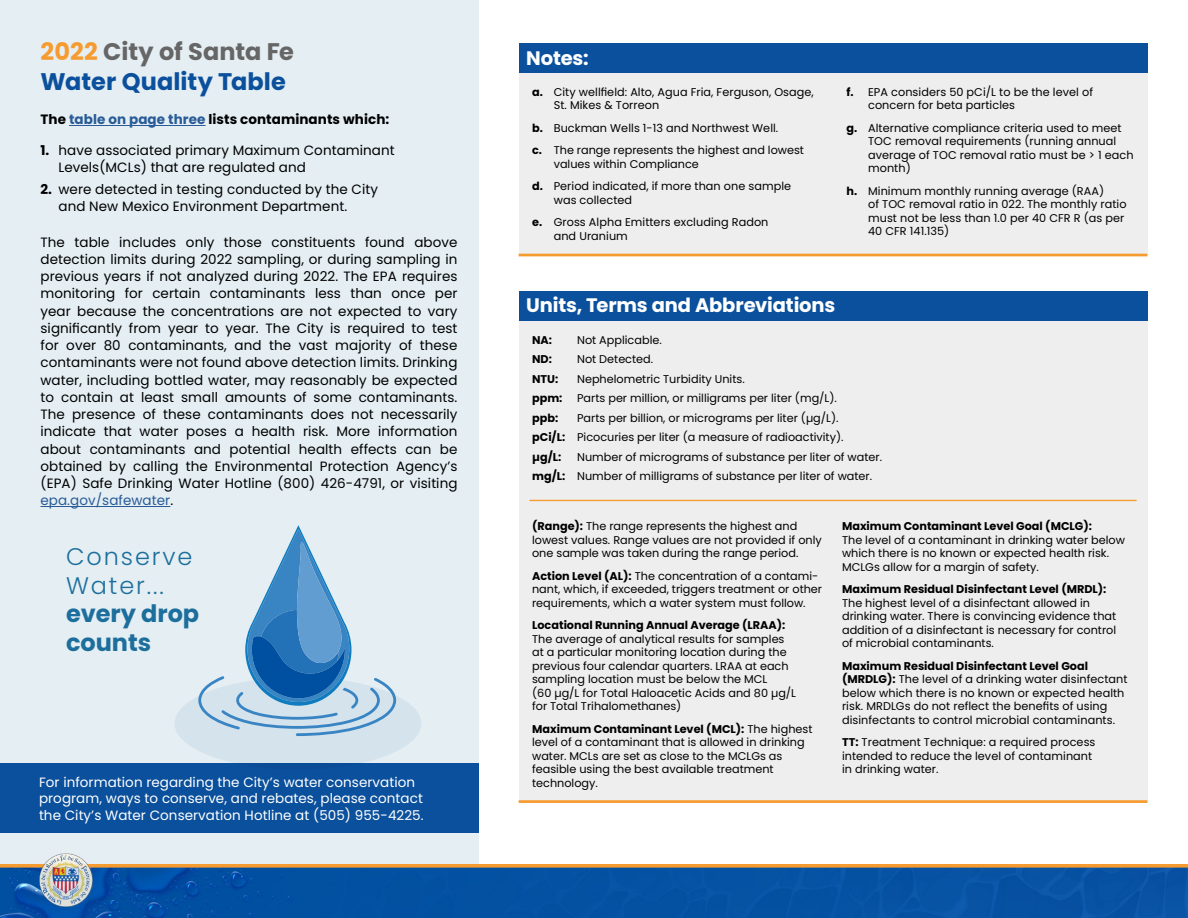
<style>
.page{position:relative;width:1188px;height:918px;background:#fff}
.page>*{position:absolute;margin:0;border:0;box-sizing:border-box;transform-origin:0 0}
.Header_3{font:700 24px "Poppins";color:#666}
.Header_3-2{font:700 24px "Poppins";letter-spacing:.005em;color:#0b509c}
.Header_1{font:300 24px/28.8px "Poppins";letter-spacing:.08em;color:#1c6e9c}
.Header_1-2{font:700 24px/28.8px "Poppins";color:#1c6e9c}
.Header_4{font:700 19.5px "Poppins";letter-spacing:-.01em;color:#fff}
.Body_Copy{font:13.5px/17.2px "Poppins";letter-spacing:.005em;color:#000}
.Body_Copy-2{font:13.5px/16.5px "Poppins";letter-spacing:.005em;color:#fff}
.Body_Copy-3{font:700 13.5px "Poppins";letter-spacing:.005em;color:#000}
.Key_Terms{font:11.25px/13.5px "Poppins";color:#000}
.Abbreviations{font:11.25px "Poppins";color:#000}
.Abbreviations-2{font:700 11.25px "Poppins";color:#000}
.s1{color:#f69b30}
.s2{color:#285b97}
.s3{font-weight:700}
</style>
<div class="page">
<div style="left:0;top:0;width:478px;height:864px;background:#e4eef3"></div>
<img style="left:0;top:868px;width:1188px;height:50px">
<svg style="left:0;top:864px;width:1188px;height:4px;fill:#f69b30"></svg>
<img style="left:40px;top:854px;width:53px;height:52px">
<div style="left:519px;top:318px;width:629px;height:482px;background:#eee"></div>
<hr style="left:530px;top:500px;width:607px;height:1px;background:#f69b30">
<hr style="left:519px;top:800px;width:629px;height:3px;background:#f69b30">
<div style="left:519px;top:291px;width:629px;height:30px;background:#0b509c"></div>
<div style="left:519px;top:70px;width:629px;height:184px;background:#eee"></div>
<div style="left:519px;top:43px;width:629px;height:30px;background:#0b509c"></div>
<hr style="left:519px;top:254px;width:629px;height:2px;background:#f69b30">
<hr style="left:69px;top:125px;width:137px;height:1px;background:#285b97">
<hr style="left:40px;top:506px;width:130px;height:1px;background:#285b97">
<div style="left:0;top:764px;width:478px;height:69px;background:#0b509c"></div>
<svg style="left:175px;top:677px;width:246px;height:93px;fill:#d5e3ed"></svg>
<svg style="left:198px;top:525px;width:198px;height:211px"></svg>
<p class="Header_3" style="left:40px;top:38px;width:255px"><span class="s1">2022</span> City of Santa Fe</p>
<p class="Header_4" style="left:526px;top:46px;width:64px">Notes:</p>
<p class="Header_3-2" style="left:40px;top:68px;width:247px">Water Quality Table</p>
<p class="Body_Copy-3" style="left:40px;top:112px;width:350px">The <span class="s2">table on page three</span> lists contaminants which:</p>
<p class="Body_Copy" style="left:58px;top:142px;width:338px;text-indent:-18px"><span class="s3">1.</span> have associated primary Maximum Contaminant<br>Levels(MCLs) that are regulated and</p>
<p class="Body_Copy" style="left:58px;top:181px;width:321px;text-indent:-18px"><span class="s3">2.</span> were detected in testing conducted by the City and New Mexico Environment Department.</p>
<p class="Body_Copy" style="left:40px;top:233px;width:419px;text-align:justify">The table includes only those constituents found above detection limits during 2022 sampling, or during sampling in previous years if not analyzed during 2022. The EPA requires monitoring for certain contaminants less than once per year because the concentrations are not expected to vary significantly from year to year. The City is required to test for over 80 contaminants, and the vast majority of these contaminants were not found above detection limits. Drinking water, including bottled water, may reasonably be expected to contain at least small amounts of some contaminants.<br>The presence of these contaminants does not necessarily indicate that water poses a health risk. More information about contaminants and potential health effects can be obtained by calling the Environmental Protection Agency’s (EPA) Safe Drinking Water Hotline (800) 426-4791, or visiting <span class="s2">epa.gov/safewater</span>.</p>
<p class="Header_1" style="left:66px;top:542px;width:128px">Conserve<br>Water...</p>
<p class="Header_1-2" style="left:66px;top:600px;width:135px">every drop counts</p>
<p class="Key_Terms" style="left:868px;top:85px;width:226px;text-indent:-22px"><span class="s3">f.</span> EPA considers 50 pCi/L to be the level of concern for beta particles</p>
<p class="Key_Terms" style="left:868px;top:121px;width:267px;text-indent:-22px"><span class="s3">g.</span> Alternative compliance criteria used to meet TOC removal requirements (running annual average of TOC removal ratio must be &gt; 1 each month)</p>
<p class="Key_Terms" style="left:868px;top:184px;width:260px;text-indent:-22px"><span class="s3">h.</span> Minimum monthly running average (RAA)<br>of TOC removal ratio in 022. The monthly ratio must not be less than 1.0 per 40 CFR R (as per 40 CFR 141.135)</p>
<p class="Key_Terms" style="left:554px;top:85px;width:262px;text-indent:-22px"><span class="s3">a.</span> City wellfield: Alto, Agua Fria, Ferguson, Osage,<br>St. Mikes &amp; Torreon</p>
<p class="Key_Terms" style="left:532px;top:121px;width:248px"><span class="s3">b.</span> Buckman Wells 1-13 and Northwest Well.</p>
<p class="Key_Terms" style="left:554px;top:144px;width:252px;text-indent:-22px"><span class="s3">c.</span> The range represents the highest and lowest values within Compliance</p>
<p class="Key_Terms" style="left:554px;top:180px;width:239px;text-indent:-22px"><span class="s3">d.</span> Period indicated, if more than one sample was collected</p>
<p class="Key_Terms" style="left:554px;top:216px;width:216px;text-indent:-22px"><span class="s3">e.</span> Gross Alpha Emitters excluding Radon and Uranium</p>
<p class="Header_4" style="left:526px;top:294px;width:311px">Units, Terms and Abbreviations</p>
<p class="Abbreviations-2" style="left:532px;top:333px;width:21px">NA:</p>
<p class="Abbreviations" style="left:577px;top:333px;width:86px">Not Applicable.</p>
<p class="Abbreviations-2" style="left:532px;top:353px;width:21px">ND:</p>
<p class="Abbreviations" style="left:577px;top:353px;width:78px">Not Detected.</p>
<p class="Abbreviations-2" style="left:532px;top:372px;width:28px">NTU:</p>
<p class="Abbreviations" style="left:577px;top:372px;width:169px">Nephelometric Turbidity Units.</p>
<p class="Abbreviations-2" style="left:532px;top:392px;width:32px">ppm:</p>
<p class="Abbreviations" style="left:577px;top:392px;width:261px">Parts per million, or milligrams per liter (mg/L).</p>
<p class="Abbreviations-2" style="left:532px;top:411px;width:28px">ppb:</p>
<p class="Abbreviations" style="left:577px;top:411px;width:263px">Parts per billion, or micrograms per liter (µg/L).</p>
<p class="Abbreviations" style="left:532px;top:431px;width:313px"><span class="s3">pCi/L:</span> Picocuries per liter (a measure of radioactivity).</p>
<p class="Abbreviations-2" style="left:532px;top:450px;width:31px">µg/L:</p>
<p class="Abbreviations" style="left:577px;top:450px;width:306px">Number of micrograms of substance per liter of water.</p>
<p class="Abbreviations" style="left:532px;top:470px;width:342px"><span class="s3">mg/L:</span> Number of milligrams of substance per liter of water.</p>
<p class="Key_Terms" style="left:532px;top:519px;width:291px"><span class="s3">(Range):</span> The range represents the highest and lowest values. Range values are not provided if only one sample was taken during the range period.</p>
<p class="Key_Terms" style="left:532px;top:569px;width:292px"><span class="s3">Action Level (AL):</span> The concentration of a contami&shy;nant, which, if exceeded, triggers treatment or other requirements, which a water system must follow.</p>
<p class="Key_Terms" style="left:532px;top:618px;width:266px"><span class="s3">Locational Running Annual Average (LRAA):<br></span>The average of analytical results for samples at a particular monitoring location during the previous four calendar quarters. LRAA at each sampling location must be below the MCL<br>(60 µg/L for Total Haloacetic Acids and 80 µg/L for Total Trihalomethanes)</p>
<p class="Key_Terms" style="left:532px;top:722px;width:282px"><span class="s3">Maximum Contaminant Level (MCL):</span> The highest level of a contaminant that is allowed in drinking water. MCLs are set as close to the MCLGs as feasible using the best available treatment technology.</p>
<p class="Key_Terms" style="left:842px;top:519px;width:284px"><span class="s3">Maximum Contaminant Level Goal (MCLG):<br></span>The level of a contaminant in drinking water below which there is no known or expected health risk.<br>MCLGs allow for a margin of safety.</p>
<p class="Key_Terms" style="left:842px;top:582px;width:276px"><span class="s3">Maximum Residual Disinfectant Level (MRDL):<br></span>The highest level of a disinfectant allowed in drinking water. There is convincing evidence that addition of a disinfectant is necessary for control of microbial contaminants.</p>
<p class="Key_Terms" style="left:842px;top:659px;width:287px"><span class="s3">Maximum Residual Disinfectant Level Goal (MRDLG):</span> The level of a drinking water disinfectant below which there is no known or expected health risk. MRDLGs do not reflect the benefits of using disinfectants to control microbial contaminants.</p>
<p class="Key_Terms" style="left:842px;top:735px;width:255px"><span class="s3">TT:</span> Treatment Technique: a required process intended to reduce the level of contaminant in drinking water.</p>
<p class="Body_Copy-2" style="left:39px;top:774px;width:386px">For information regarding the City’s water conservation program, ways to conserve, and rebates, please contact the City’s Water Conservation Hotline at (505) 955-4225.</p>
</div>
